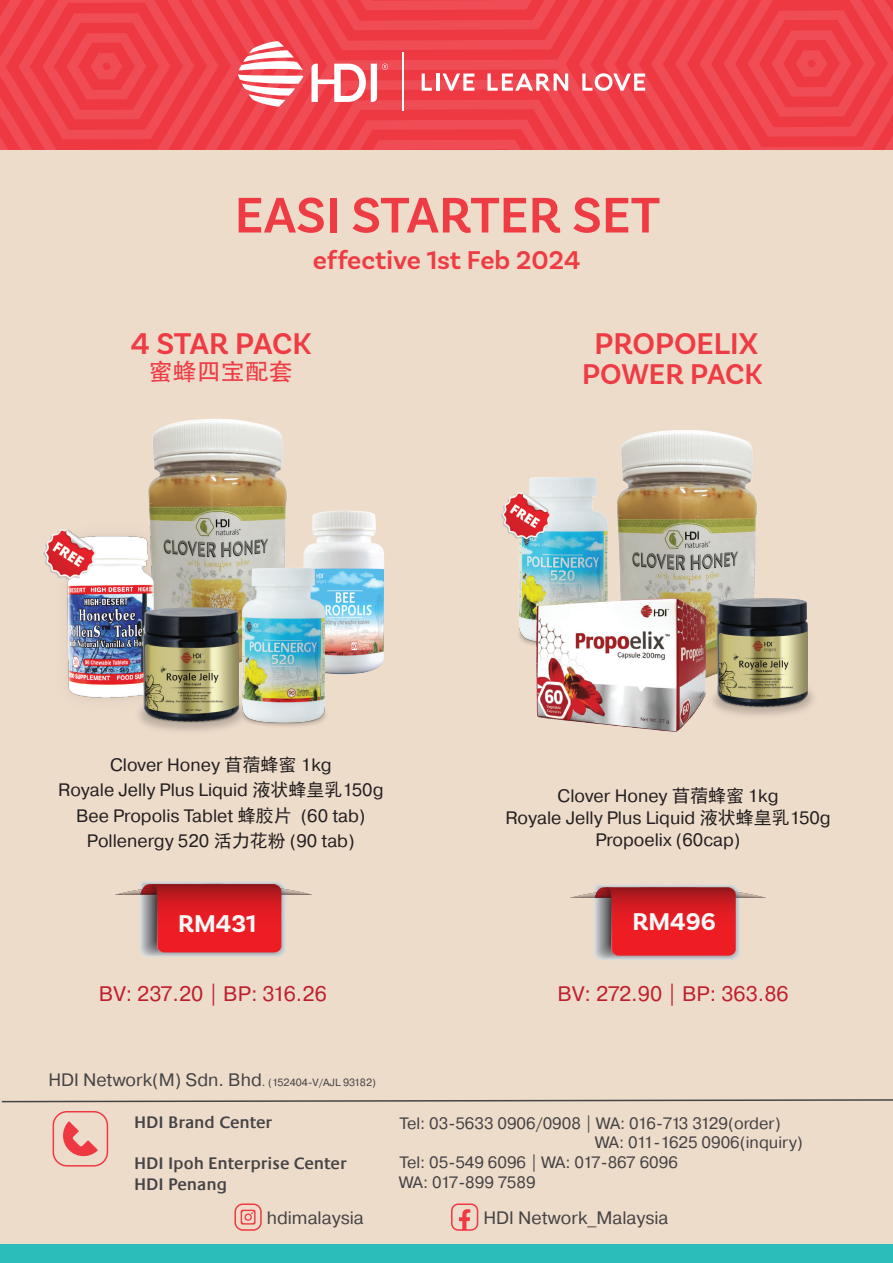
<style>
.page{position:relative;width:893px;height:1263px;background:#eedccb}
.page>*{position:absolute;margin:0;border:0;box-sizing:border-box;transform-origin:0 0}
.t1{font:600 52.5px "Basic Sans";color:#ee3c44}
.t2{font:600 31.5px "Basic Sans";color:#ee3c44}
.t3{font:600 30px "Basic Sans";color:#ee3c44}
.t4{font:600 27px "Basic Sans";color:#ee3c44}
.t5{font:700 25.5px "Basic Sans";color:#faf9fa}
.t6{font:24px "FZHTK GBK1 0";color:#ee3c44}
.t7{font:21px "Pragmatica";color:#bf1f2d}
.t8{font:18px/25.5px "Pragmatica";color:#231f20;text-align:center}
.t9{font:18px "Pragmatica";color:#444445}
.t10{font:600 17.25px/20.7px "Praxis LT";color:#444345}
.t11{font:16.5px "Pragmatica";color:#444345}
.s1{font-family:"Sim Hei"}
.s2{color:#be202e}
.s3{font-size:12px}
.s4{font-size:10.5px}
</style>
<div class="page">
<svg style="left:0;top:0;width:893px;height:150px;background:#ef4851"></svg>
<div style="left:0;top:1244px;width:893px;height:19px;background:#2abdba"></div>
<div style="left:53px;top:1111px;width:55px;height:55px;border:2px solid #ee3943;border-radius:14px"></div>
<svg style="left:63px;top:1121px;width:35px;height:36px"></svg>
<svg style="left:1px;top:1099px;width:892px;height:4px"></svg>
<div style="left:234px;top:1203px;width:28px;height:28px;border:2px solid #ee3943;border-radius:8px"></div>
<svg style="left:241px;top:1210px;width:15px;height:14px"></svg>
<svg style="left:451px;top:1203px;width:28px;height:28px"></svg>
<img style="left:43px;top:419px;width:341px;height:312px">
<img style="left:501px;top:430px;width:312px;height:302px">
<svg style="left:115px;top:881px;width:198px;height:76px"></svg>
<svg style="left:570px;top:884px;width:196px;height:76px"></svg>
<h1 class="t1" style="left:235px;top:183px;width:427px">EASI STARTER SET</h1>
<h3 class="t4" style="left:313px;top:243px;width:269px">effective 1st Feb 2024</h3>
<h2 class="t2" style="left:131px;top:325px;width:182px">4 STAR PACK</h2>
<h3 class="t6" style="left:149px;top:359px;width:145px">蜜蜂四宝配套</h3>
<h2 class="t2" style="left:594px;top:325px;width:165px">PROPOELIX</h2>
<h3 class="t3" style="left:582px;top:356px;width:182px">POWER PACK</h3>
<p class="t8" style="left:58px;top:752px;width:327px">Clover Honey <span class="s1">苜蓿蜂蜜</span> 1kg<br>Royale Jelly Plus Liquid <span class="s1">液状蜂皇乳</span>150g<br>Bee Propolis Tablet <span class="s1">蜂胶片</span> (60 tab)<br>Pollenergy 520 <span class="s1">活力花粉</span> (90 tab)</p>
<p class="t8" style="left:505px;top:786px;width:327px;line-height:21.6px">Clover Honey <span class="s1">苜蓿蜂蜜</span> 1kg<br>Royale Jelly Plus Liquid <span class="s1">液状蜂皇乳</span>150g<br>Propoelix (60cap)</p>
<h3 class="t5" style="left:178px;top:907px;width:80px">RM431</h3>
<h3 class="t5" style="left:633px;top:906px;width:85px">RM496</h3>
<p class="t7" style="left:99px;top:981px;width:229px">BV: 237.20 | BP: 316.26</p>
<p class="t7" style="left:558px;top:981px;width:233px"><span class="s2">BV:</span> 272.90 | <span class="s2">BP:</span> 363.86</p>
<p class="t9" style="left:48px;top:1069px;width:329px">HDI Network(M) Sdn. Bhd<span class="s3">.</span> <span class="s4">(152404-V/AJL 93182)</span></p>
<p class="t10" style="left:134px;top:1112px;width:140px">HDI Brand Center</p>
<p class="t10" style="left:134px;top:1153px;width:214px">HDI Ipoh Enterprise Center<br>HDI Penang</p>
<p class="t11" style="left:399px;top:1113px;width:383px">Tel: 03-5633 0906/0908 | WA: 016-713 3129(order)</p>
<p class="t11" style="left:595px;top:1132px;width:209px">WA: 011-1625 0906(inquiry)</p>
<p class="t11" style="left:399px;top:1152px;width:280px">Tel: 05-549 6096 | WA: 017-867 6096</p>
<p class="t11" style="left:399px;top:1172px;width:138px">WA: 017-899 7589</p>
<p class="t10" style="left:589px;top:1112px;width:140px">HDI Brand Center</p>
<p class="t9" style="left:267px;top:1207px;width:99px">hdimalaysia</p>
<p class="t9" style="left:484px;top:1207px;width:187px">HDI Network_Malaysia</p>
</div>
